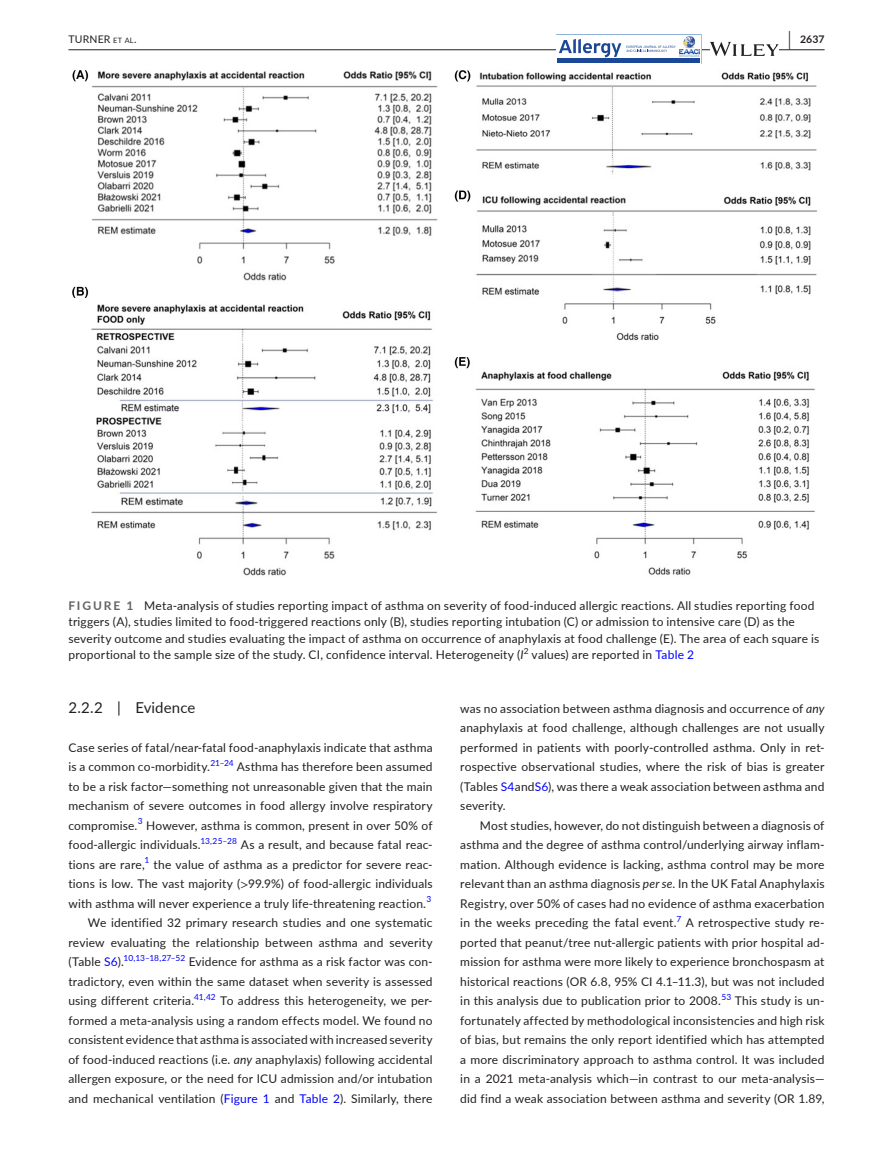
<style>
.page{position:relative;width:893px;height:1174px;background:#fff}
.page>*{position:absolute;margin:0;border:0;box-sizing:border-box;transform-origin:0 0}
.t1{font:15px "Lato";letter-spacing:.005em;color:#231f20}
.t2{font:12px/19.5px "Lato";letter-spacing:.015em;color:#231f20;text-align:justify}
.t3{font:10.5px "Lato";letter-spacing:.02em;color:#231f20}
.t4{font:700 10.5px "Lato";color:#231f20}
.t5{font:8.4px "Lato";color:#00f}
.s1{font-size:7.35px}
.s2{font-size:19.5px}
.s3{font-weight:700;color:#636366}
.s4{font-style:italic}
.s5{color:#00f}
.s6{font-family:"STIX"}
</style>
<div class="page">
<hr style="left:68px;top:49px;width:756px;height:1px;background:#231f20">
<svg style="left:556px;top:34px;width:145px;height:29px"></svg>
<div style="left:558px;top:58px;width:142px;height:5px;background:#1b4896"></div>
<img style="left:679px;top:35px;width:22px;height:22px">
<svg style="left:710px;top:42px;width:69px;height:14px"></svg>
<img style="left:72px;top:70px;width:745px;height:506px">
<p class="t3" style="left:68px;top:31px;width:70px">TURNER <span class="s1">et al</span>.</p>
<p class="t4" style="left:789px;top:31px;width:37px"><span class="s2">|</span> 2637</p>
<p class="t2" style="left:68px;top:597px;width:752px;line-height:16.5px;text-align:left"><span class="s3">FIGURE 1</span> Meta-analysis of studies reporting impact of asthma on severity of food-induced allergic reactions. All studies reporting food triggers (A), studies limited to food-triggered reactions only (B), studies reporting intubation (C) or admission to intensive care (D) as the severity outcome and studies evaluating the impact of asthma on occurrence of anaphylaxis at food challenge (E). The area of each square is proportional to the sample size of the study. CI, confidence interval. Heterogeneity (<span class="s4">I</span><sup>2</sup> values) are reported in <span class="s5">Table 2</span></p>
<p class="t1" style="left:68px;top:696px;width:128px">2.2.2 | Evidence</p>
<p class="t2" style="left:68px;top:737px;width:366px">Case series of fatal/near-fatal food-anaphylaxis indicate that asthma is a common co-morbidity.</p>
<p class="t5" style="left:210px;top:757px;width:25px">21–24</p>
<p class="t2" style="left:68px;top:756px;width:366px;text-indent:168px">Asthma has therefore been assumed to be a risk factor—something not unreasonable given that the main mechanism of severe outcomes in food allergy involve respiratory compromise.<sup>3</sup> However, asthma is common, present in over 50% of food-allergic individuals.</p>
<p class="t5" style="left:200px;top:835px;width:38px">13,25–28</p>
<p class="t2" style="left:241px;top:834px;width:193px">As a result, and because fatal reac-</p>
<p class="t2" style="left:68px;top:854px;width:78px">tions are rare,</p>
<p class="t5" style="left:145px;top:854px;width:6px">1</p>
<p class="t2" style="left:68px;top:854px;width:366px;text-indent:85px">the value of asthma as a predictor for severe reac&shy;tions is low. The vast majority (<span class="s6">&gt;</span>99.9%) of food-allergic individuals with asthma will never experience a truly life-threatening reaction.</p>
<p class="t5" style="left:426px;top:893px;width:6px">3</p>
<p class="t2" style="left:68px;top:912px;width:366px;text-indent:20px">We identified 32 primary research studies and one systematic review evaluating the relationship between asthma and severity (Table <span class="s5">S6</span>).</p>
<p class="t5" style="left:124px;top:952px;width:63px">10,13–18,27–52</p>
<p class="t2" style="left:68px;top:951px;width:366px;text-indent:120px">Evidence for asthma as a risk factor was con&shy;tradictory, even within the same dataset when severity is assessed using different criteria.<sup>41,42</sup> To address this heterogeneity, we per&shy;formed a meta-analysis using a random effects model. We found no consistent evidence that asthma is associated with increased severity of food-induced reactions (i.e. <span class="s4">any</span> anaphylaxis) following accidental allergen exposure, or the need for ICU admission and/or intubation and mechanical ventilation (<span class="s5">Figure 1</span> and <span class="s5">Table 2</span>). Similarly, there</p>
<p class="t2" style="left:460px;top:698px;width:366px">was no association between asthma diagnosis and occurrence of <span class="s4">any </span>anaphylaxis at food challenge, although challenges are not usually performed in patients with poorly-controlled asthma. Only in ret&shy;rospective observational studies, where the risk of bias is greater (Tables <span class="s5">S4</span>and<span class="s5">S6</span>), was there a weak association between asthma and severity.</p>
<p class="t2" style="left:460px;top:815px;width:366px;text-indent:20px">Most studies, however, do not distinguish between a diagnosis of asthma and the degree of asthma control/underlying airway inflam&shy;mation. Although evidence is lacking, asthma control may be more relevant than an asthma diagnosis <span class="s4">per se</span>. In the UK Fatal Anaphylaxis Registry, over 50% of cases had no evidence of asthma exacerbation in the weeks preceding the fatal event.<sup>7</sup> A retrospective study re&shy;ported that peanut/tree nut-allergic patients with prior hospital ad&shy;mission for asthma were more likely to experience bronchospasm at historical reactions (OR 6.8, 95% CI 4.1–11.3), but was not included in this analysis due to publication prior to 2008.<sup>53</sup> This study is un&shy;fortunately affected by methodological inconsistencies and high risk of bias, but remains the only report identified which has attempted a more discriminatory approach to asthma control. It was included in a 2021 meta-analysis which—in contrast to our meta-analysis— did find a weak association between asthma and severity (OR 1.89,</p>
</div>
